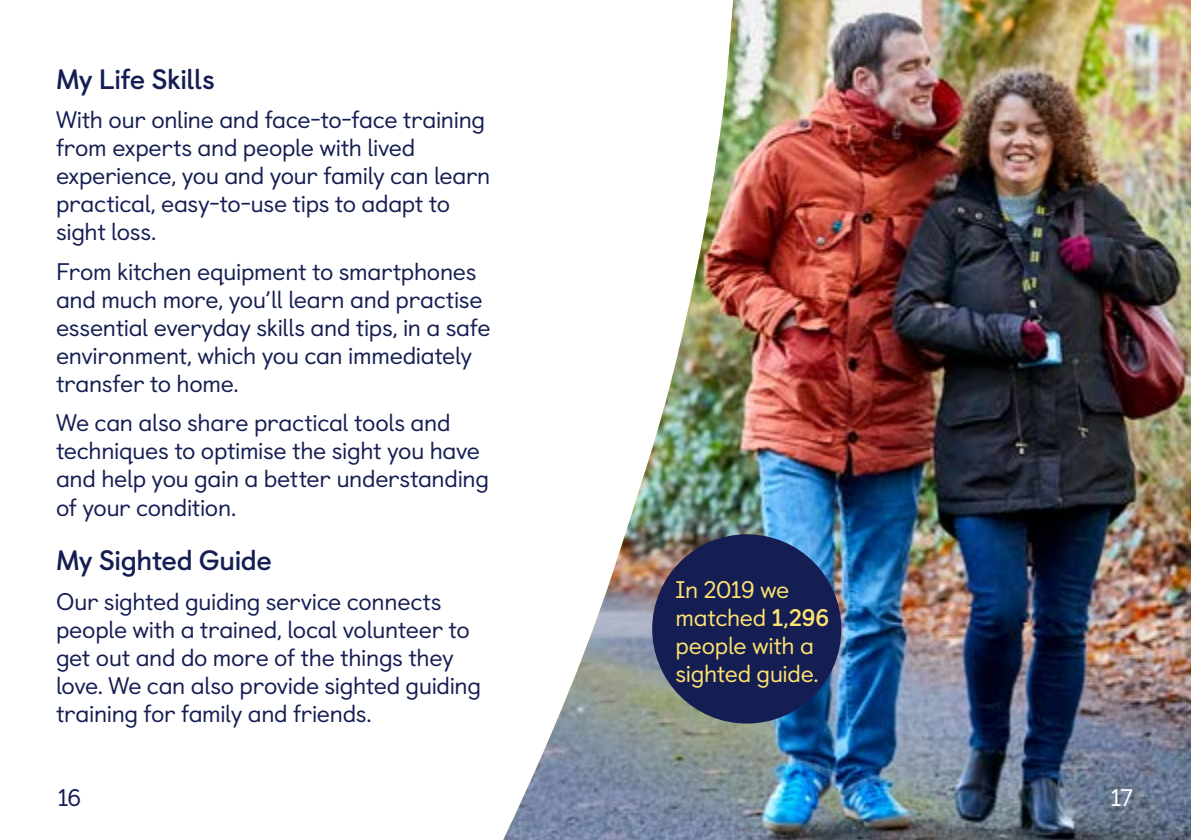
<style>
.page{position:relative;width:1191px;height:840px;background:#fff}
.page>*{position:absolute;margin:0;border:0;box-sizing:border-box;transform-origin:0 0}
.t1{font:700 28px "Castledown";letter-spacing:-.015em;color:#151e53}
.t2{font:24px/28px "Castledown";letter-spacing:-.015em;color:#151e53}
.t3{font:24px/28px "Castledown";letter-spacing:-.015em;color:#ffe271}
.t4{font:24px "Castledown";color:#fff}
.s1{font-weight:700}
</style>
<div class="page">
<img style="left:503px;top:0;width:688px;height:839px">
<div style="left:652px;top:534px;width:189px;height:189px;background:#151e53;border-radius:50%"></div>
<p class="t1" style="left:56px;top:57px;width:160px">My Life Skills</p>
<p class="t2" style="left:56px;top:104px;width:436px">With our online and face-to-face training from experts and people with lived experience, you and your family can learn practical, easy-to-use tips to adapt to sight loss.</p>
<p class="t2" style="left:56px;top:255px;width:436px">From kitchen equipment to smartphones and much more, you’ll learn and practise essential everyday skills and tips, in a safe environment, which you can immediately transfer to home.</p>
<p class="t2" style="left:56px;top:406px;width:434px">We can also share practical tools and techniques to optimise the sight you have and help you gain a better understanding of your condition.</p>
<p class="t1" style="left:56px;top:538px;width:217px">My Sighted Guide</p>
<p class="t2" style="left:56px;top:584px;width:426px">Our sighted guiding service connects people with a trained, local volunteer to get out and do more of the things they love. We can also provide sighted guiding training for family and friends.</p>
<p class="t3" style="left:675px;top:573px;width:155px">In 2019 we matched <span class="s1">1,296 </span>people with a sighted guide.</p>
<p class="t2" style="left:58px;top:780px;width:25px">16</p>
<p class="t4" style="left:1111px;top:778px;width:23px">17</p>
</div>
